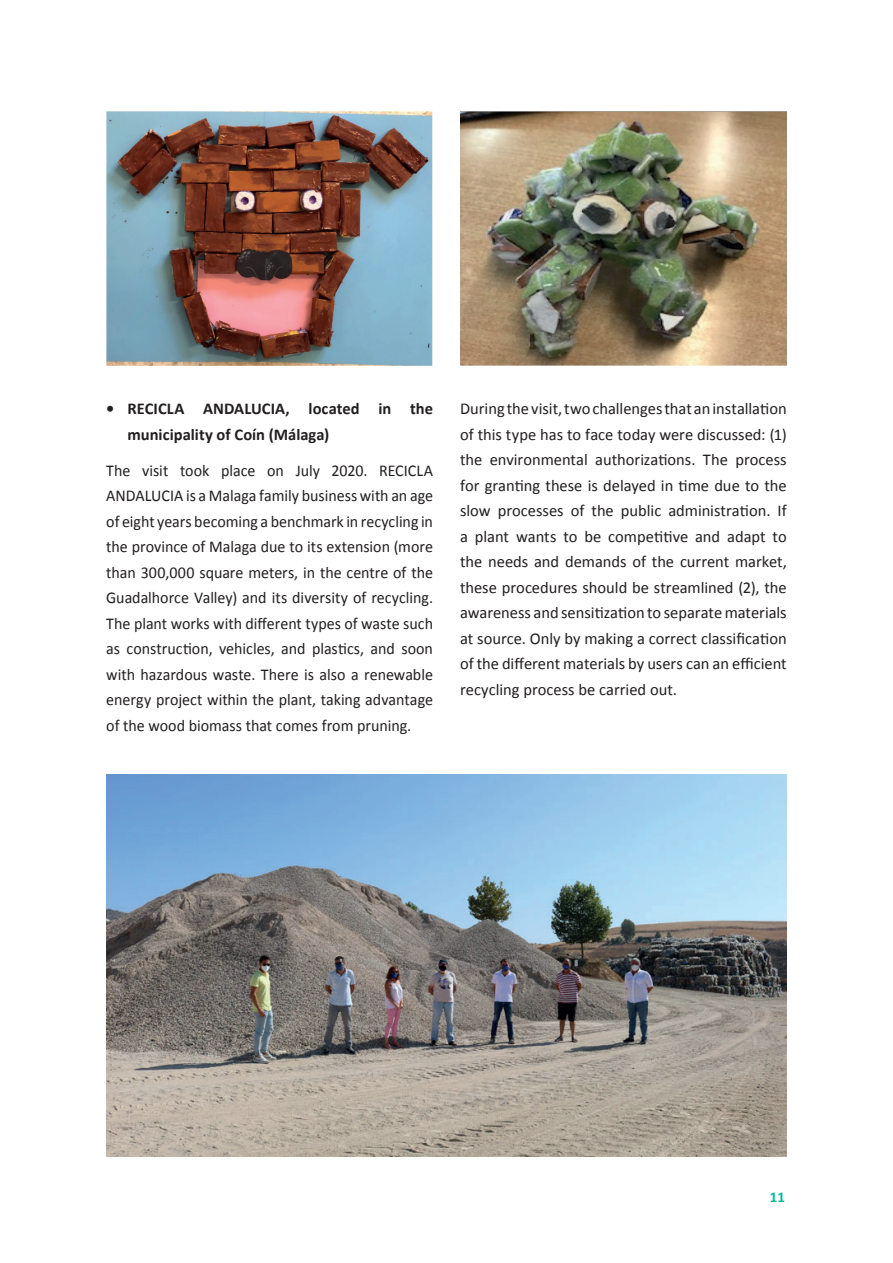
<style>
.page{position:relative;width:893px;height:1263px;background:#fff}
.page>*{position:absolute;margin:0;border:0;box-sizing:border-box;transform-origin:0 0}
.Para{font:16.5px/25.5px "Calibri";color:#231f20;text-align:justify}
.List{font:700 16.5px/25.5px "Calibri";color:#231f20}
.t1{font:700 15px "Calibri";color:#09b89d}
</style>
<div class="page">
<img style="left:106px;top:111px;width:327px;height:255px">
<img style="left:460px;top:111px;width:327px;height:255px">
<img style="left:106px;top:774px;width:681px;height:383px">
<p class="List" style="left:128px;top:396px;width:307px;text-indent:-21px">• RECICLA ANDALUCIA, located in the municipality of Coín (Málaga)</p>
<p class="Para" style="left:106px;top:458px;width:328px">The visit took place on July 2020. RECICLA ANDALUCIA is a Malaga family business with an age of eight years becoming a benchmark in recycling in the province of Malaga due to its extension (more than 300,000 square meters, in the centre of the Guadalhorce Valley) and its diversity of recycling.<br>The plant works with different types of waste such as construction, vehicles, and plastics, and soon with hazardous waste. There is also a renewable energy project within the plant, taking advantage of the wood biomass that comes from pruning.</p>
<p class="Para" style="left:460px;top:396px;width:328px">During thevisit,twochallengesthat aninstallation of this type has to face today were discussed: (1) the environmental authorizations. The process for granting these is delayed in time due to the slow processes of the public administration. If a plant wants to be competitive and adapt to the needs and demands of the current market, these procedures should be streamlined (2), the awareness and sensitization to separatematerials at source. Only by making a correct classification of the different materials by users can an efficient recycling process be carried out.</p>
<p class="t1" style="left:770px;top:1186px;width:17px">11</p>
</div>
